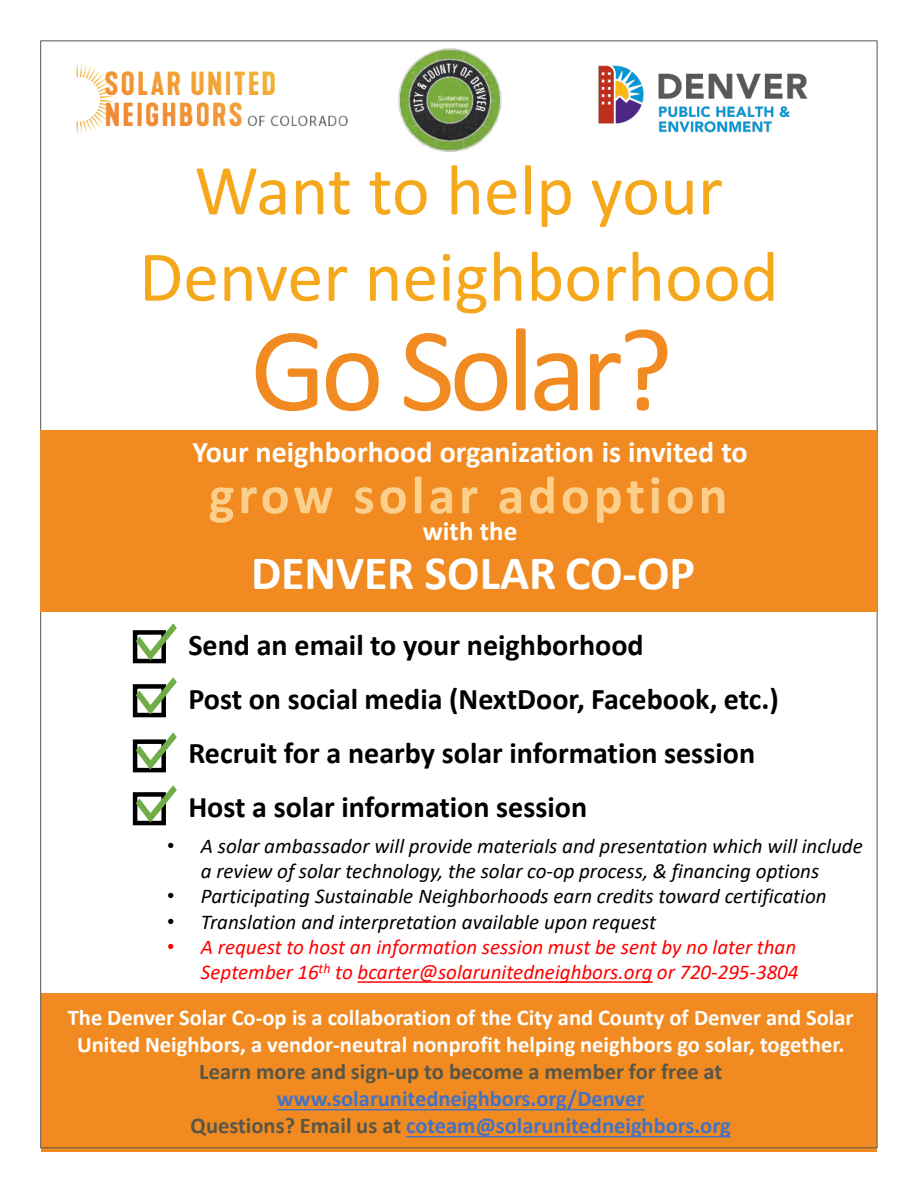
<style>
.page{position:relative;width:918px;height:1188px;background:#fff}
.page>*{position:absolute;margin:0;border:0;box-sizing:border-box;transform-origin:0 0}
.t1{font:120px "Calibri";letter-spacing:-.045em;color:#f18b21}
.t2{font:72px/86.4px "Calibri";color:#f6a81c;text-align:center}
.t3{font:700 54px "Calibri";letter-spacing:.07em;color:#fbd08d}
.t4{font:700 48px "Calibri";letter-spacing:-.005em;color:#fff}
.t5{font:700 30px "Calibri";color:#000}
.t6{font:700 30px "Calibri";color:#fff}
.t7{font:700 27px "Calibri";color:#fff}
.t8{font:700 22.5px/27px "Calibri";color:#fff;text-align:center}
.t9{font:italic 21px/25.2px "Calibri";color:#000;text-align:center}
.t10{font:italic 21px/25.2px "Calibri";color:#f00;text-align:right}
.s1{font-family:"Arial";font-style:normal}
.s2{color:#585647}
.s3{color:#4472c4}
</style>
<div class="page">
<div style="left:41px;top:994px;width:836px;height:158px;background:#f18b21"></div>
<div style="left:41px;top:431px;width:836px;height:181px;background:#f18b21"></div>
<div style="left:133px;top:630px;width:33px;height:33px;border:4px solid #000"></div>
<svg style="left:136px;top:623px;width:41px;height:38px"></svg>
<div style="left:133px;top:684px;width:33px;height:33px;border:4px solid #000"></div>
<svg style="left:136px;top:677px;width:41px;height:38px"></svg>
<div style="left:133px;top:739px;width:33px;height:33px;border:4px solid #000"></div>
<svg style="left:136px;top:732px;width:41px;height:38px"></svg>
<div style="left:133px;top:792px;width:33px;height:33px;border:4px solid #000"></div>
<svg style="left:136px;top:785px;width:41px;height:38px"></svg>
<svg style="left:358px;top:981px;width:295px;height:2px"></svg>
<img style="left:567px;top:40px;width:271px;height:93px">
<img style="left:398px;top:48px;width:104px;height:104px">
<img style="left:76px;top:65px;width:272px;height:69px">
<svg style="left:277px;top:1109px;width:367px;height:1px"></svg>
<svg style="left:406px;top:1136px;width:325px;height:1px"></svg>
<p class="t2" style="left:139px;top:145px;width:641px">Want to help your<br>Denver neighborhood</p>
<h2 class="t1" style="left:250px;top:287px;width:424px">Go Solar?</h2>
<p class="t6" style="left:192px;top:431px;width:557px">Your neighborhood organization is invited to</p>
<p class="t3" style="left:209px;top:457px;width:520px">grow solar adoption</p>
<p class="t7" style="left:423px;top:512px;width:96px">with the</p>
<p class="t4" style="left:251px;top:539px;width:445px">DENVER SOLAR CO-OP</p>
<p class="t5" style="left:188px;top:624px;width:457px">Send an email to your neighborhood</p>
<p class="t5" style="left:188px;top:678px;width:592px">Post on social media (NextDoor, Facebook, etc.)</p>
<p class="t5" style="left:188px;top:732px;width:568px">Recruit for a nearby solar information session</p>
<p class="t5" style="left:188px;top:785px;width:400px">Host a solar information session</p>
<p class="t9" style="left:167px;top:833px;width:697px"><span class="s1">•</span> A solar ambassador will provide materials and presentation which will include a review of solar technology, the solar co-op process, &amp; financing options</p>
<p class="t9" style="left:167px;top:883px;width:661px"><span class="s1">•</span> Participating Sustainable Neighborhoods earn credits toward certification</p>
<p class="t9" style="left:167px;top:908px;width:491px"><span class="s1">•</span> Translation and interpretation available upon request</p>
<p class="t10" style="left:167px;top:933px;width:633px"><span class="s1">•</span> A request to host an information session must be sent by no later than<br>September 16<sup>th</sup> to bcarter@solarunitedneighbors.org or 720-295-3804</p>
<p class="t8" style="left:68px;top:1004px;width:787px">The Denver Solar Co-op is a collaboration of the City and County of Denver and Solar United Neighbors, a vendor-neutral nonprofit helping neighbors go solar, together.<br><span class="s2">Learn more and sign-up to become a member for free at </span><span class="s3">www.solarunitedneighbors.org/Denver<br></span><span class="s2">Questions? Email us at</span> <span class="s3">coteam@solarunitedneighbors.org</span></p>
</div>
